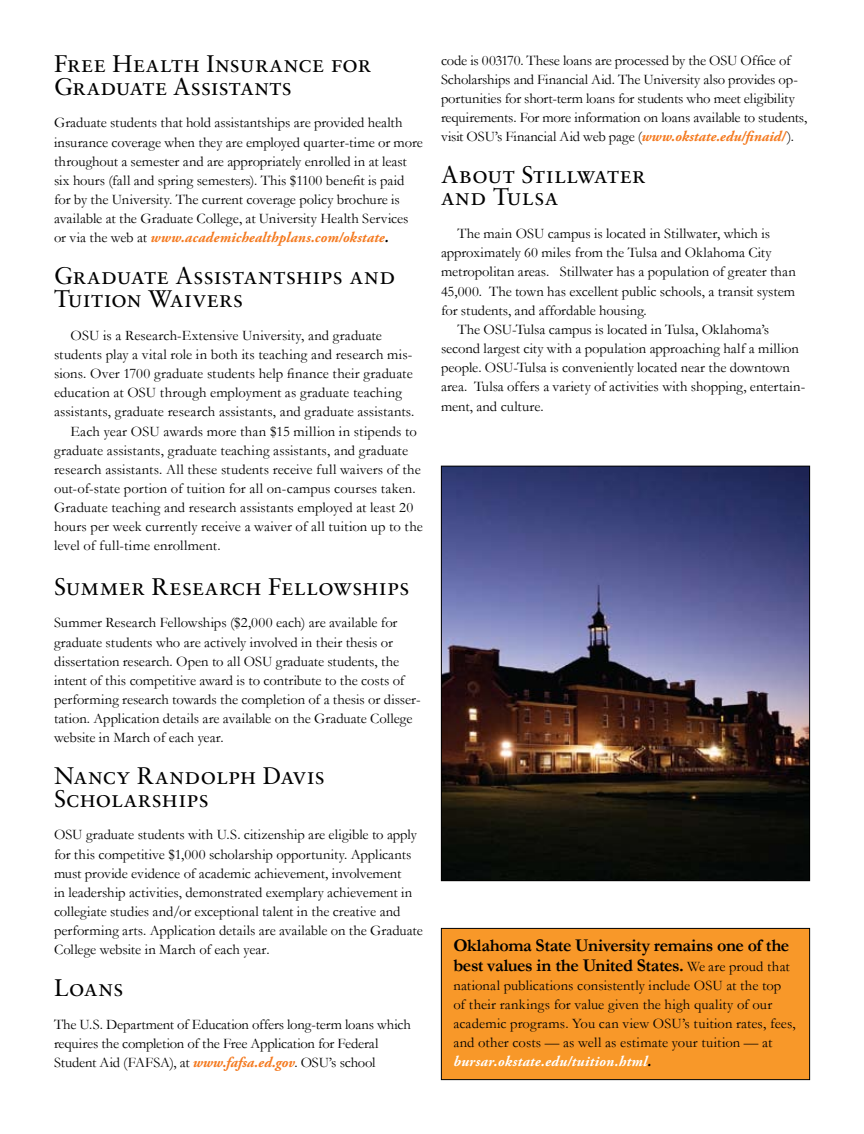
<style>
.page{position:relative;width:864px;height:1134px;background:#fff}
.page>*{position:absolute;margin:0;border:0;box-sizing:border-box;transform-origin:0 0}
.t1{font:24px/22.5px "Sabon Roman SC";letter-spacing:.005em;color:#000}
.t2{font:700 18px/19px "Garamond";letter-spacing:-.02em;color:#000}
.t3{font:14.7px/19.2px "Garamond";color:#000}
.t4{font:italic 700 14.7px "Adobe Garamond Pro";letter-spacing:.01em;color:#f47a20}
.t5{font:italic 700 14.7px "Adobe Garamond Pro";letter-spacing:.015em;color:#fff}
.s1{font-family:"Garamond";font-weight:400;font-style:normal;color:#000}
.s2{color:#000}
.s3{font-family:"Adobe Garamond Pro";font-weight:700;font-style:italic;color:#f47a20}
.s4{font-weight:400;font-size:14.7px}
</style>
<div class="page">
<div style="left:441px;top:928px;width:369px;height:152px;background:#f89829;border:1px solid #000"></div>
<img style="left:443px;top:468px;width:365px;height:411px">
<div style="left:441px;top:466px;width:369px;height:415px;border:1px solid #000"></div>
<h1 class="t1" style="left:54px;top:53px;width:319px">Free Health Insurance for<br>Graduate Assistants</h1>
<p class="t3" style="left:54px;top:113px;width:370px">Graduate students that hold assistantships are provided health insurance coverage when they are employed quarter-time or more throughout a semester and are appropriately enrolled in at least six hours (fall and spring semesters). This $1100 benefit is paid for by the University. The current coverage policy brochure is available at the Graduate College, at University Health Services</p>
<p class="t4" style="left:54px;top:229px;width:336px"><span class="s1">or via the web at</span> www.academichealthplans.com/okstate<span class="s2">.</span></p>
<h1 class="t1" style="left:54px;top:265px;width:343px">Graduate Assistantships and<br>Tuition Waivers</h1>
<p class="t3" style="left:70px;top:325px;width:313px">OSU is a Research-Extensive University, and graduate</p>
<p class="t3" style="left:54px;top:345px;width:360px">students play a vital role in both its teaching and research mis-</p>
<p class="t3" style="left:54px;top:364px;width:360px">sions. Over 1700 graduate students help finance their graduate</p>
<p class="t3" style="left:54px;top:383px;width:350px">education at OSU through employment as graduate teaching</p>
<p class="t3" style="left:54px;top:402px;width:362px">assistants, graduate research assistants, and graduate assistants.</p>
<p class="t3" style="left:70px;top:421px;width:348px">Each year OSU awards more than $15 million in stipends to</p>
<p class="t3" style="left:54px;top:440px;width:356px">graduate assistants, graduate teaching assistants, and graduate</p>
<p class="t3" style="left:54px;top:460px;width:368px">research assistants. All these students receive full waivers of the</p>
<p class="t3" style="left:54px;top:479px;width:363px">out-of-state portion of tuition for all on-campus courses taken.</p>
<p class="t3" style="left:54px;top:498px;width:361px">Graduate teaching and research assistants employed at least 20</p>
<p class="t3" style="left:54px;top:517px;width:370px">hours per week currently receive a waiver of all tuition up to the</p>
<p class="t3" style="left:54px;top:536px;width:168px">level of full-time enrollment.</p>
<h1 class="t1" style="left:54px;top:575px;width:357px">Summer Research Fellowships</h1>
<p class="t3" style="left:54px;top:613px;width:368px">Summer Research Fellowships ($2,000 each) are available for graduate students who are actively involved in their thesis or dissertation research. Open to all OSU graduate students, the intent of this competitive award is to contribute to the costs of performing research towards the completion of a thesis or disser&shy;tation. Application details are available on the Graduate College website in March of each year.</p>
<h1 class="t1" style="left:54px;top:765px;width:273px">Nancy Randolph Davis<br>Scholarships</h1>
<p class="t3" style="left:54px;top:825px;width:370px">OSU graduate students with U.S. citizenship are eligible to apply for this competitive $1,000 scholarship opportunity. Applicants must provide evidence of academic achievement, involvement<br>in leadership activities, demonstrated exemplary achievement in collegiate studies and/or exceptional talent in the creative and performing arts. Application details are available on the Graduate College website in March of each year.</p>
<h1 class="t1" style="left:54px;top:977px;width:71px">Loans</h1>
<p class="t3" style="left:54px;top:1015px;width:358px">The U.S. Department of Education offers long-term loans which requires the completion of the Free Application for Federal<br>Student Aid (FAFSA), at <span class="s3">www.fafsa.ed.gov</span>. OSU’s school</p>
<p class="t3" style="left:441px;top:50px;width:368px">code is 003170. These loans are processed by the OSU Office of Scholarships and Financial Aid. The University also provides op&shy;portunities for short-term loans for students who meet eligibility requirements. For more information on loans available to students, visit OSU’s Financial Aid web page (<span class="s3">www.okstate.edu/finaid/</span>).</p>
<h1 class="t1" style="left:441px;top:163px;width:206px">About Stillwater and Tulsa</h1>
<p class="t3" style="left:457px;top:224px;width:314px">The main OSU campus is located in Stillwater, which is</p>
<p class="t3" style="left:441px;top:243px;width:332px">approximately 60 miles from the Tulsa and Oklahoma City</p>
<p class="t3" style="left:441px;top:262px;width:356px">metropolitan areas. Stillwater has a population of greater than</p>
<p class="t3" style="left:441px;top:281px;width:356px">45,000. The town has excellent public schools, a transit system</p>
<p class="t3" style="left:441px;top:300px;width:207px">for students, and affordable housing.</p>
<p class="t3" style="left:457px;top:320px;width:313px">The OSU-Tulsa campus is located in Tulsa, Oklahoma’s</p>
<p class="t3" style="left:441px;top:339px;width:360px">second largest city with a population approaching half a million</p>
<p class="t3" style="left:441px;top:358px;width:351px">people. OSU-Tulsa is conveniently located near the downtown</p>
<p class="t3" style="left:441px;top:377px;width:366px">area. Tulsa offers a variety of activities with shopping, entertain-</p>
<p class="t3" style="left:441px;top:396px;width:104px">ment, and culture.</p>
<p class="t2" style="left:453px;top:936px;width:338px">Oklahoma State University remains one of the best values in the United States. <span class="s4">We are proud that</span></p>
<p class="t3" style="left:453px;top:975px;width:344px">national publications consistently include OSU at the top of their rankings for value given the high quality of our academic programs. You can view OSU’s tuition rates, fees, and other costs — as well as estimate your tuition — at</p>
<p class="t5" style="left:453px;top:1053px;width:200px">bursar.okstate.edu/tuition.html<span class="s2">.</span></p>
</div>
